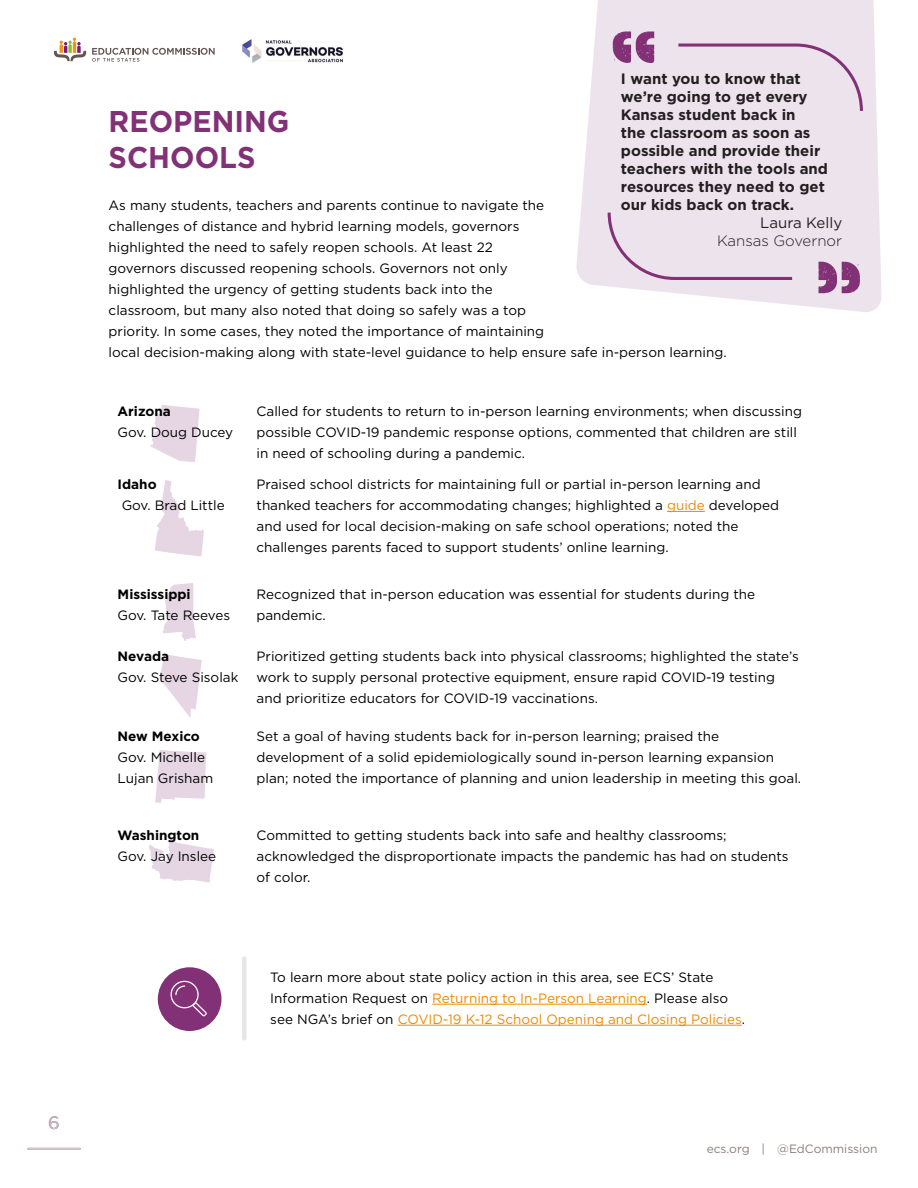
<style>
.page{position:relative;width:918px;height:1188px;background:#fff}
.page>*{position:absolute;margin:0;border:0;box-sizing:border-box;transform-origin:0 0}
.HED_1{font:700 30px "Gotham";color:#833177;scale:.96 1}
.t1{font:18px "Gotham";color:#833177}
.t2{font:700 15px/18px "Gotham";color:#231f20}
.t3{font:300 15px "Gotham";color:#231f20}
.t4{font:15px "Gotham";color:#231f20}
.t5{font:13.5px/21px "Gotham";color:#000}
.t6{font:700 13.5px "Gotham";color:#000}
.t7{font:12px "Gotham";color:#8a7f7b}
.s1{color:#ed8b00}
</style>
<div class="page">
<hr style="left:28px;top:1148px;width:52px;height:1px;background:#cec7c4">
<svg style="left:54px;top:38px;width:32px;height:23px"></svg>
<svg style="left:92px;top:48px;width:123px;height:14px"></svg>
<img style="left:242px;top:39px;width:101px;height:24px">
<svg style="left:149px;top:841px;width:65px;height:42px"></svg>
<svg style="left:155px;top:750px;width:52px;height:53px"></svg>
<svg style="left:160px;top:654px;width:42px;height:64px"></svg>
<svg style="left:163px;top:583px;width:33px;height:58px"></svg>
<svg style="left:150px;top:405px;width:50px;height:57px"></svg>
<svg style="left:154px;top:480px;width:50px;height:77px"></svg>
<svg style="left:576px;top:0;width:306px;height:312px;background:#efe6ef"></svg>
<svg style="left:613px;top:31px;width:41px;height:32px"></svg>
<svg style="left:819px;top:262px;width:41px;height:31px"></svg>
<svg style="left:608px;top:213px;width:184px;height:67px;background:#e7d9e6"></svg>
<div style="left:678px;top:44px;width:185px;height:67px;background:#ede3ed"></div>
<div style="left:158px;top:967px;width:64px;height:64px;background:#833177;border-radius:50%"></div>
<svg style="left:171px;top:981px;width:36px;height:35px"></svg>
<div style="left:242px;top:959px;width:5px;height:79px;background:#e8e6e5"></div>
<hr style="left:432px;top:1004px;width:215px;height:1px;background:#ed8b00">
<hr style="left:398px;top:1025px;width:344px;height:1px;background:#ed8b00">
<hr style="left:667px;top:511px;width:38px;height:1px;background:#ed8b00">
<h2 class="t1" style="left:48px;top:1111px;width:13px">6</h2>
<p class="t2" style="left:621px;top:69px;width:209px">I want you to know that we’re going to get every<br>Kansas student back in<br>the classroom as soon as possible and provide their teachers with the tools and resources they need to get our kids back on track.</p>
<p class="t4" style="left:760px;top:213px;width:84px">Laura Kelly</p>
<p class="t3" style="left:717px;top:231px;width:127px">Kansas Governor</p>
<p class="HED_1" style="left:109px;top:101px;width:190px">REOPENING</p>
<p class="HED_1" style="left:109px;top:137px;width:154px">SCHOOLS</p>
<p class="t5" style="left:109px;top:194px;width:620px">As many students, teachers and parents continue to navigate the<br>challenges of distance and hybrid learning models, governors<br>highlighted the need to safely reopen schools. At least 22<br>governors discussed reopening schools. Governors not only<br>highlighted the urgency of getting students back into the<br>classroom, but many also noted that doing so safely was a top<br>priority. In some cases, they noted the importance of maintaining<br>local decision-making along with state-level guidance to help ensure safe in-person learning.</p>
<p class="t6" style="left:118px;top:402px;width:55px">Arizona</p>
<p class="t5" style="left:118px;top:421px;width:117px">Gov. Doug Ducey</p>
<p class="t5" style="left:257px;top:400px;width:547px">Called for students to return to in-person learning environments; when discussing possible COVID-19 pandemic response options, commented that children are still in need of schooling during a pandemic.</p>
<p class="t6" style="left:118px;top:475px;width:41px">Idaho</p>
<p class="t5" style="left:122px;top:495px;width:105px">Gov. Brad Little</p>
<p class="t5" style="left:257px;top:474px;width:524px">Praised school districts for maintaining full or partial in-person learning and thanked teachers for accommodating changes; highlighted a <span class="s1">guide</span> developed and used for local decision-making on safe school operations; noted the challenges parents faced to support students’ online learning.</p>
<p class="t6" style="left:118px;top:585px;width:75px">Mississippi</p>
<p class="t5" style="left:118px;top:605px;width:114px">Gov. Tate Reeves</p>
<p class="t5" style="left:257px;top:584px;width:500px">Recognized that in-person education was essential for students during the pandemic.</p>
<p class="t6" style="left:118px;top:647px;width:53px">Nevada</p>
<p class="t5" style="left:118px;top:666px;width:122px">Gov. Steve Sisolak</p>
<p class="t5" style="left:257px;top:645px;width:544px">Prioritized getting students back into physical classrooms; highlighted the state’s work to supply personal protective equipment, ensure rapid COVID-19 testing and prioritize educators for COVID-19 vaccinations.</p>
<p class="t6" style="left:118px;top:727px;width:84px">New Mexico</p>
<p class="t5" style="left:118px;top:746px;width:97px">Gov. Michelle<br>Lujan Grisham</p>
<p class="t5" style="left:257px;top:725px;width:546px">Set a goal of having students back for in-person learning; praised the development of a solid epidemiologically sound in-person learning expansion plan; noted the importance of planning and union leadership in meeting this goal.</p>
<p class="t6" style="left:118px;top:827px;width:83px">Washington</p>
<p class="t5" style="left:118px;top:846px;width:100px">Gov. Jay Inslee</p>
<p class="t5" style="left:257px;top:825px;width:534px">Committed to getting students back into safe and healthy classrooms; acknowledged the disproportionate impacts the pandemic has had on students of color.</p>
<p class="t5" style="left:270px;top:966px;width:476px">To learn more about state policy action in this area, see ECS’ State<br>Information Request on <span class="s1">Returning to In-Person Learning</span>. Please also see NGA’s brief on <span class="s1">COVID-19 K-12 School Opening and Closing Policies</span>.</p>
<p class="t7" style="left:707px;top:1141px;width:172px">ecs.org | @EdCommission</p>
</div>
